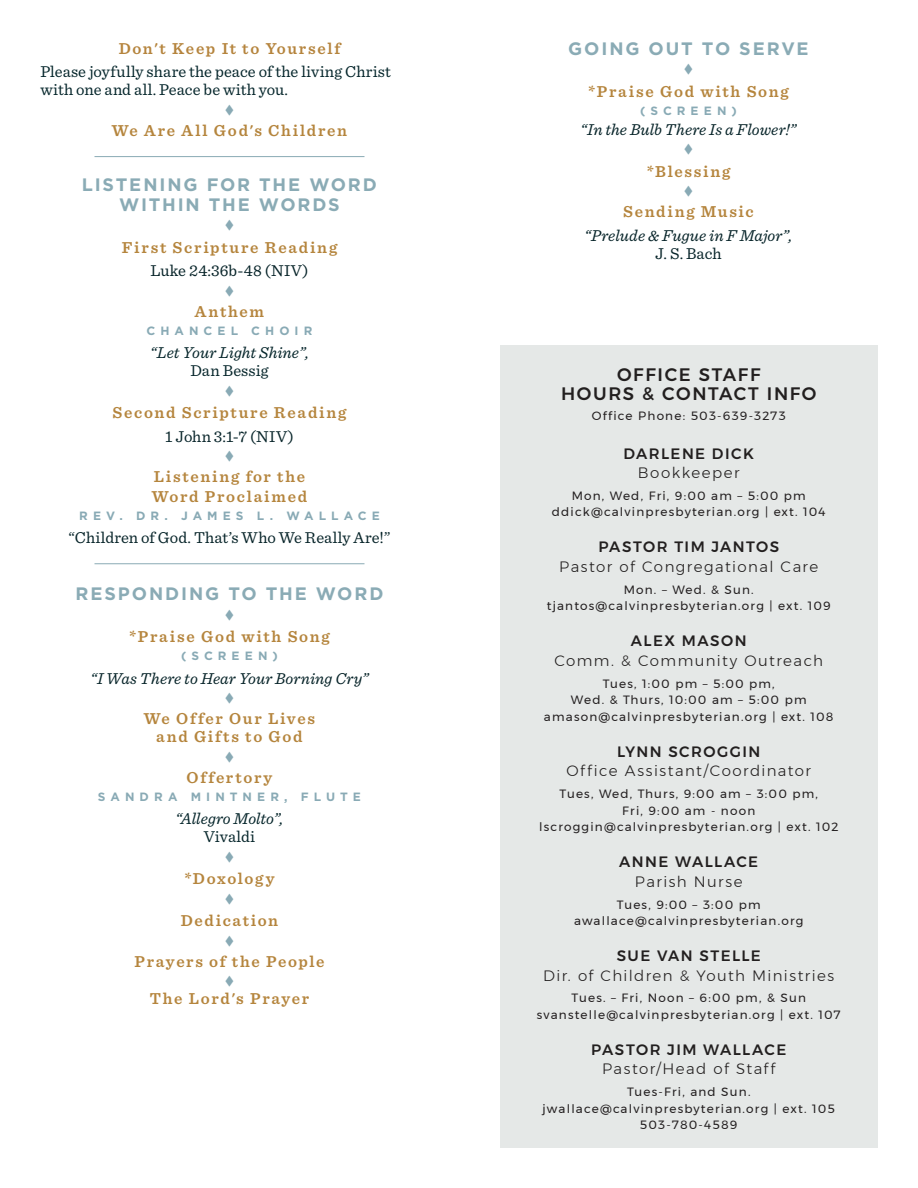
<style>
.page{position:relative;width:918px;height:1188px;background:#fff}
.page>*{position:absolute;margin:0;border:0;box-sizing:border-box;transform-origin:0 0}
.t1{font:700 18px "Gotham";letter-spacing:.105em;color:#8aabb5}
.t2{font:500 18px "Montserrat";letter-spacing:.09em;color:#221f1f}
.t3{font:600 16.5px "Sentinel";letter-spacing:.105em;color:#b5853d}
.t4{font:italic 16.5px/18px "Sentinel";letter-spacing:.01em;color:#072429;text-align:center}
.t5{font:16.5px/18px "Sentinel";letter-spacing:.005em;color:#05262b}
.t6{font:16.5px "Sentinel";letter-spacing:.01em;color:#072429}
.t7{font:italic 16.5px/18px "Sentinel";color:#06262b;text-align:center}
.t8{font:600 16.5px "Sentinel";letter-spacing:.105em;color:#b5843d}
.t9{font:300 15px "Montserrat";letter-spacing:.095em;color:#221f1f}
.t10{font:500 15px "Montserrat";letter-spacing:.095em;color:#221f1f}
.t11{font:12px/16.5px "Montserrat";letter-spacing:.1em;color:#231f20;text-align:center}
.t12{font:700 12px "Gotham";letter-spacing:.42em;color:#89aab5}
.s1{font-style:normal}
.s2{color:#05262b}
</style>
<div class="page">
<hr style="left:94px;top:563px;width:270px;height:1px;background:#89aab5">
<hr style="left:94px;top:156px;width:270px;height:1px;background:#89aab5">
<div style="left:500px;top:345px;width:378px;height:803px;background:#e5e8e7"></div>
<p class="t8" style="left:119px;top:35px;width:223px">Don't Keep It to Yourself</p>
<p class="t5" style="left:40px;top:62px;width:352px">Please joyfully share the peace of the living Christ with one and all. Peace be with you.</p>
<p class="t3" style="left:112px;top:117px;width:237px">We Are All God's Children</p>
<p class="t1" style="left:82px;top:173px;width:297px">LISTENING FOR THE WORD</p>
<p class="t1" style="left:119px;top:192px;width:222px">WITHIN THE WORDS</p>
<p class="t3" style="left:122px;top:235px;width:217px">First Scripture Reading</p>
<p class="t6" style="left:150px;top:258px;width:160px">Luke 24:36b-48 (NIV)</p>
<p class="t3" style="left:195px;top:299px;width:71px">Anthem</p>
<p class="t12" style="left:147px;top:323px;width:167px">CHANCEL CHOIR</p>
<p class="t7" style="left:150px;top:343px;width:160px">“Let Your Light Shine”,<br><span class="s1">Dan Bessig</span></p>
<p class="t3" style="left:113px;top:400px;width:235px">Second Scripture Reading</p>
<p class="t6" style="left:165px;top:424px;width:130px">1 John 3:1-7 (NIV)</p>
<p class="t3" style="left:154px;top:464px;width:153px">Listening for the</p>
<p class="t3" style="left:152px;top:484px;width:157px">Word Proclaimed</p>
<p class="t12" style="left:79px;top:508px;width:302px">REV. DR. JAMES L. WALLACE</p>
<p class="t6" style="left:68px;top:525px;width:324px">“Children of God. That’s Who We Really Are!”</p>
<p class="t1" style="left:75px;top:582px;width:310px">RESPONDING TO THE WORD</p>
<p class="t3" style="left:129px;top:624px;width:202px">*Praise God with Song</p>
<p class="t12" style="left:181px;top:648px;width:98px">(SCREEN)</p>
<p class="t4" style="left:90px;top:668px;width:280px"><span class="s2">“</span>I Was There to Hear Your Borning Cry”</p>
<p class="t3" style="left:144px;top:706px;width:173px">We Offer Our Lives</p>
<p class="t3" style="left:156px;top:724px;width:148px">and Gifts to God</p>
<p class="t3" style="left:187px;top:764px;width:87px">Offertory</p>
<p class="t12" style="left:98px;top:788px;width:265px">SANDRA MINTNER, FLUTE</p>
<p class="t7" style="left:175px;top:809px;width:110px">“Allegro Molto”,<br><span class="s1">Vivaldi</span></p>
<p class="t3" style="left:184px;top:866px;width:92px">*Doxology</p>
<p class="t3" style="left:181px;top:908px;width:99px">Dedication</p>
<p class="t3" style="left:134px;top:948px;width:192px">Prayers of the People</p>
<p class="t3" style="left:150px;top:986px;width:161px">The Lord's Prayer</p>
<p class="t1" style="left:568px;top:37px;width:242px">GOING OUT TO SERVE</p>
<p class="t3" style="left:588px;top:79px;width:202px">*Praise God with Song</p>
<p class="t12" style="left:640px;top:103px;width:98px">(SCREEN)</p>
<p class="t4" style="left:581px;top:119px;width:217px"><span class="s2">“</span>In the Bulb There Is a Flower!”</p>
<p class="t3" style="left:647px;top:158px;width:85px">*Blessing</p>
<p class="t3" style="left:623px;top:199px;width:132px">Sending Music</p>
<p class="t4" style="left:585px;top:225px;width:209px">“Prelude &amp; Fugue in F Major”,<br><span class="s1">J. S. Bach</span></p>
<p class="t2" style="left:617px;top:360px;width:145px">OFFICE STAFF</p>
<p class="t2" style="left:561px;top:380px;width:257px">HOURS &amp; CONTACT INFO</p>
<p class="t11" style="left:592px;top:407px;width:195px">Office Phone: 503-639-3273</p>
<p class="t10" style="left:624px;top:441px;width:132px">DARLENE DICK</p>
<p class="t9" style="left:638px;top:461px;width:103px">Bookkeeper</p>
<p class="t11" style="left:572px;top:487px;width:236px">Mon, Wed, Fri, 9:00 am – 5:00 pm</p>
<p class="t11" style="left:552px;top:504px;width:275px">ddick@calvinpresbyterian.org | ext. 104</p>
<p class="t10" style="left:598px;top:535px;width:182px">PASTOR TIM JANTOS</p>
<p class="t9" style="left:559px;top:555px;width:261px">Pastor of Congregational Care</p>
<p class="t11" style="left:624px;top:581px;width:132px">Mon. – Wed. &amp; Sun.</p>
<p class="t11" style="left:547px;top:598px;width:285px">tjantos@calvinpresbyterian.org | ext. 109</p>
<p class="t10" style="left:631px;top:629px;width:117px">ALEX MASON</p>
<p class="t9" style="left:554px;top:649px;width:270px">Comm. &amp; Community Outreach</p>
<p class="t11" style="left:571px;top:675px;width:237px">Tues, 1:00 pm – 5:00 pm,<br>Wed. &amp; Thurs, 10:00 am – 5:00 pm</p>
<p class="t11" style="left:544px;top:708px;width:291px">amason@calvinpresbyterian.org | ext. 108</p>
<p class="t10" style="left:617px;top:740px;width:145px">LYNN SCROGGIN</p>
<p class="t9" style="left:566px;top:760px;width:246px">Office Assistant/Coordinator</p>
<p class="t11" style="left:560px;top:785px;width:260px">Tues, Wed, Thurs, 9:00 am – 3:00 pm,</p>
<p class="t11" style="left:622px;top:802px;width:135px">Fri, 9:00 am - noon</p>
<p class="t11" style="left:539px;top:818px;width:301px">lscroggin@calvinpresbyterian.org | ext. 102</p>
<p class="t10" style="left:619px;top:850px;width:140px">ANNE WALLACE</p>
<p class="t9" style="left:635px;top:870px;width:109px">Parish Nurse</p>
<p class="t11" style="left:617px;top:896px;width:145px">Tues, 9:00 – 3:00 pm</p>
<p class="t11" style="left:574px;top:912px;width:231px">awallace@calvinpresbyterian.org</p>
<p class="t10" style="left:617px;top:944px;width:146px">SUE VAN STELLE</p>
<p class="t9" style="left:543px;top:964px;width:293px">Dir. of Children &amp; Youth Ministries</p>
<p class="t11" style="left:572px;top:990px;width:236px">Tues. – Fri, Noon – 6:00 pm, &amp; Sun</p>
<p class="t11" style="left:537px;top:1006px;width:305px">svanstelle@calvinpresbyterian.org | ext. 107</p>
<p class="t10" style="left:591px;top:1038px;width:197px">PASTOR JIM WALLACE</p>
<p class="t9" style="left:602px;top:1058px;width:175px">Pastor/Head of Staff</p>
<p class="t11" style="left:627px;top:1084px;width:125px">Tues-Fri, and Sun.</p>
<p class="t11" style="left:543px;top:1100px;width:294px">jwallace@calvinpresbyterian.org | ext. 105</p>
<p class="t11" style="left:640px;top:1117px;width:99px">503-780-4589</p>
</div>
